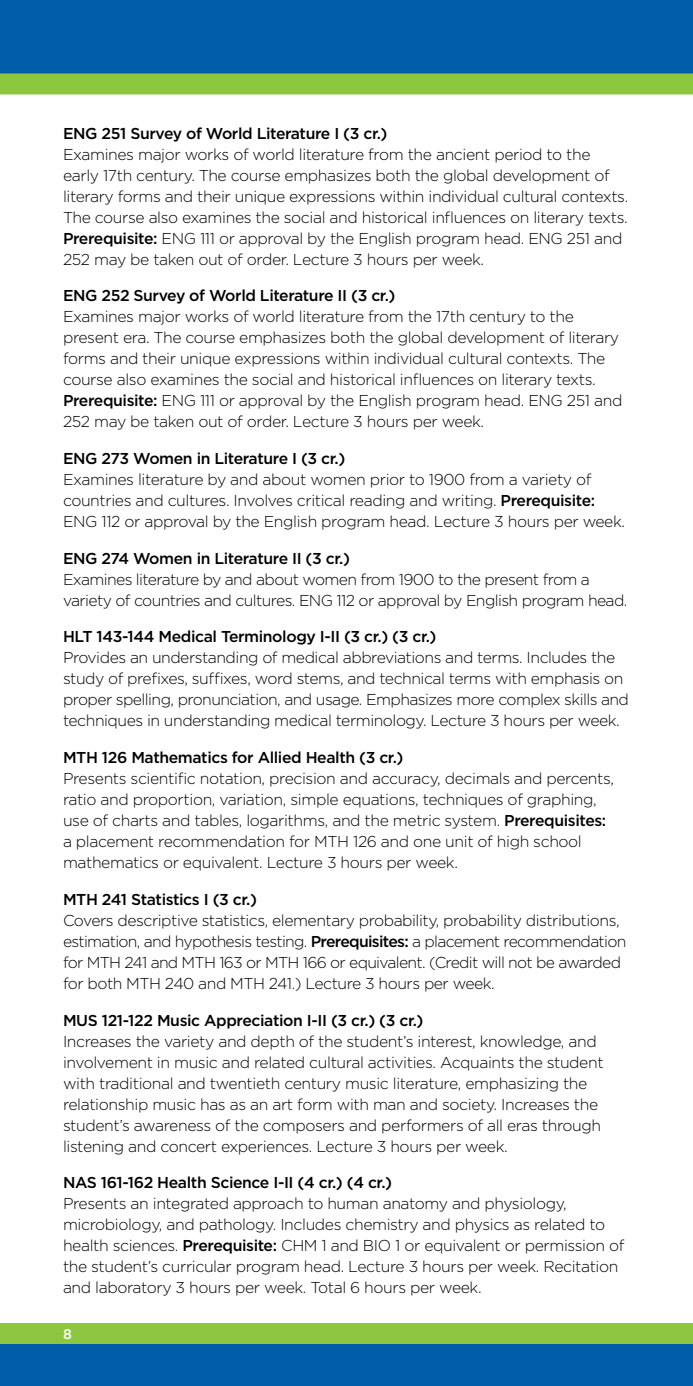
<style>
.page{position:relative;width:693px;height:1386px;background:#fff}
.page>*{position:absolute;margin:0;border:0;box-sizing:border-box;transform-origin:0 0}
.t1{font:300 15.75px/21px "Gotham";letter-spacing:-.025em;color:#000}
.t2{font:500 15.75px "Gotham";letter-spacing:-.025em;color:#000}
.t3{font:300 15.75px/21px "Gotham";letter-spacing:-.045em;color:#000}
.t4{font:500 14px "Gotham";color:#fff}
.s1{font-weight:500}
</style>
<div class="page">
<div style="left:0;top:0;width:693px;height:86px;background:#005daa"></div>
<div style="left:0;top:74px;width:693px;height:20px;background:#8dc63f"></div>
<div style="left:0;top:1336px;width:693px;height:50px;background:#005daa"></div>
<div style="left:0;top:1323px;width:693px;height:21px;background:#8dc63f"></div>
<p class="t2" style="left:63px;top:123px;width:326px">ENG 251 Survey of World Literature I (3 cr.)</p>
<p class="t1" style="left:63px;top:143px;width:567px">Examines major works of world literature from the ancient period to the early 17th century. The course emphasizes both the global development of literary forms and their unique expressions within individual cultural contexts.<br>The course also examines the social and historical influences on literary texts.<br><span class="s1">Prerequisite:</span> ENG 111 or approval by the English program head. ENG 251 and 252 may be taken out of order. Lecture 3 hours per week.</p>
<p class="t2" style="left:63px;top:285px;width:334px">ENG 252 Survey of World Literature II (3 cr.)</p>
<p class="t1" style="left:63px;top:306px;width:561px">Examines major works of world literature from the 17th century to the present era. The course emphasizes both the global development of literary forms and their unique expressions within individual cultural contexts. The course also examines the social and historical influences on literary texts.<br><span class="s1">Prerequisite:</span> ENG 111 or approval by the English program head. ENG 251 and 252 may be taken out of order. Lecture 3 hours per week.</p>
<p class="t2" style="left:63px;top:448px;width:284px">ENG 273 Women in Literature I (3 cr.)</p>
<p class="t1" style="left:63px;top:469px;width:564px">Examines literature by and about women prior to 1900 from a variety of countries and cultures. Involves critical reading and writing. <span class="s1">Prerequisite:<br></span>ENG 112 or approval by the English program head. Lecture 3 hours per week.</p>
<p class="t2" style="left:63px;top:548px;width:288px">ENG 274 Women in Literature II (3 cr.)</p>
<p class="t1" style="left:63px;top:568px;width:566px">Examines literature by and about women from 1900 to the present from a variety of countries and cultures. ENG 112 or approval by English program head.</p>
<p class="t2" style="left:63px;top:627px;width:11px">HLT</p>
<p class="t2" style="left:97px;top:627px;width:342px">143-144 Medical Terminology I -II (3 cr.) (3 cr.)</p>
<p class="t1" style="left:63px;top:647px;width:568px">Provides an understanding of medical abbreviations and terms. Includes the study of prefixes, suffixes, word stems, and technical terms with emphasis on proper spelling, pronunciation, and usage. Emphasizes more complex skills and techniques in understanding medical terminology. Lecture 3 hours per week.</p>
<p class="t2" style="left:63px;top:747px;width:12px">MTH</p>
<p class="t2" style="left:102px;top:747px;width:303px">126 Mathematics for Allied Health (3 cr.)</p>
<p class="t1" style="left:63px;top:768px;width:553px">Presents scientific notation, precision and accuracy, decimals and percents, ratio and proportion, variation, simple equations, techniques of graphing, use of charts and tables, logarithms, and the metric system. <span class="s1">Prerequisites: </span>a placement recommendation for MTH 126 and one unit of high school mathematics or equivalent. Lecture 3 hours per week.</p>
<p class="t2" style="left:63px;top:889px;width:12px">MTH</p>
<p class="t2" style="left:102px;top:889px;width:156px">241 Statistics I (3 cr.)</p>
<p class="t3" style="left:63px;top:909px;width:565px">Covers descriptive statistics, elementary probability, probability distributions, estimation, and hypothesis testing. <span class="s1">Prerequisites:</span> a placement recommendation for MTH 241 and MTH 163 or MTH 166 or equivalent. (Credit will not be awarded for both MTH 240 and MTH 241.) Lecture 3 hours per week.</p>
<p class="t2" style="left:63px;top:1010px;width:362px">M US 121-122 M usic Appreciation I -II (3 cr.) (3 cr.)</p>
<p class="t1" style="left:63px;top:1030px;width:542px">Increases the variety and depth of the student’s interest, knowledge, and involvement in music and related cultural activities. Acquaints the student with traditional and twentieth century music literature, emphasizing the relationship music has as an art form with man and society. Increases the student’s awareness of the composers and performers of all eras through listening and concert experiences. Lecture 3 hours per week.</p>
<p class="t2" style="left:63px;top:1172px;width:331px">NAS 161-162 Health Science I -II (4 cr.) (4 cr.)</p>
<p class="t1" style="left:63px;top:1193px;width:563px">Presents an integrated approach to human anatomy and physiology, microbiology, and pathology. Includes chemistry and physics as related to health sciences. <span class="s1">Prerequisite:</span> CHM 1 and BIO 1 or equivalent or permission of the student’s curricular program head. Lecture 3 hours per week. Recitation and laboratory 3 hours per week. Total 6 hours per week.</p>
<p class="t4" style="left:63px;top:1325px;width:10px">8</p>
</div>
